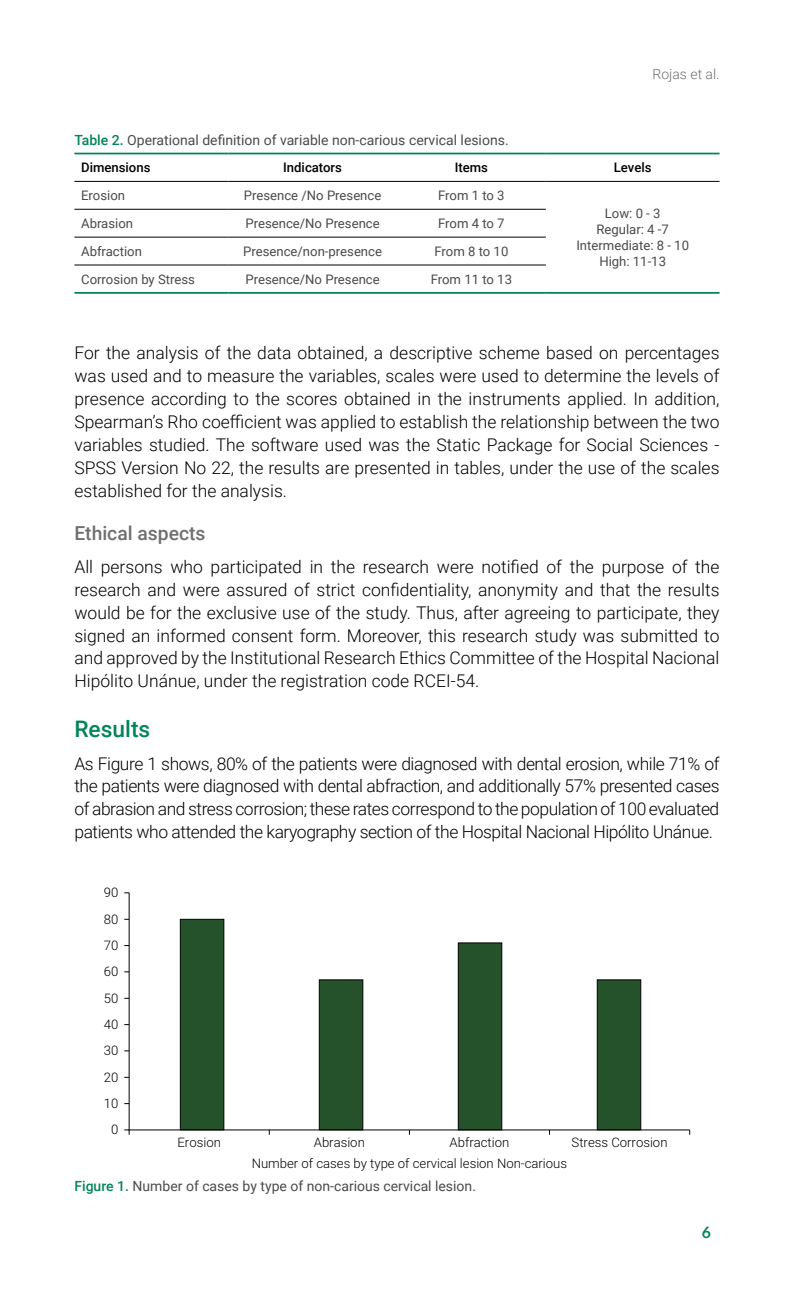
<style>
.page{position:relative;width:794px;height:1290px;background:#fff}
.page>*{position:absolute;margin:0;border:0;box-sizing:border-box;transform-origin:0 0}
.t1{font:500 22.75px "Roboto";color:#02855b}
.t2{font:500 19.25px "Roboto";color:#706f6f}
.t3{font:300 17.5px/22.9px "Roboto";color:#000;text-align:justify}
.t4{font:700 15.75px "Lato";color:#02855b}
.t5{font:14px "Roboto";color:#4a4a49}
.t6{font:300 14px "Roboto";color:#706f6f}
.t7{font:13.12px/15.8px "Roboto";color:#4a4a49;text-align:center}
.t8{font:300 13.12px "Roboto";color:#000}
.t9{font:500 13.12px "Roboto";color:#000}
.s1{font-weight:500;color:#02855b}
</style>
<div class="page">
<hr style="left:74px;top:181px;width:154px;height:1px;background:#000">
<hr style="left:228px;top:181px;width:169px;height:1px;background:#000">
<hr style="left:397px;top:181px;width:149px;height:1px;background:#000">
<hr style="left:74px;top:209px;width:154px;height:1px;background:#000">
<hr style="left:228px;top:209px;width:169px;height:1px;background:#000">
<hr style="left:397px;top:209px;width:149px;height:1px;background:#000">
<hr style="left:74px;top:237px;width:154px;height:1px;background:#000">
<hr style="left:228px;top:237px;width:169px;height:1px;background:#000">
<hr style="left:397px;top:237px;width:149px;height:1px;background:#000">
<hr style="left:74px;top:153px;width:154px;height:1px;background:#02855b">
<hr style="left:228px;top:153px;width:169px;height:1px;background:#02855b">
<hr style="left:397px;top:153px;width:149px;height:1px;background:#02855b">
<hr style="left:546px;top:153px;width:173px;height:1px;background:#02855b">
<hr style="left:546px;top:181px;width:173px;height:1px;background:#000">
<hr style="left:546px;top:292px;width:173px;height:2px;background:#02855b">
<hr style="left:74px;top:265px;width:154px;height:1px;background:#000">
<hr style="left:228px;top:265px;width:169px;height:1px;background:#000">
<hr style="left:397px;top:265px;width:149px;height:1px;background:#000">
<hr style="left:74px;top:292px;width:154px;height:2px;background:#02855b">
<hr style="left:228px;top:292px;width:169px;height:2px;background:#02855b">
<hr style="left:397px;top:292px;width:149px;height:2px;background:#02855b">
<svg style="left:179px;top:918px;width:462px;height:213px"></svg>
<hr style="left:129px;top:893px;width:1px;height:237px;background:#000">
<hr style="left:129px;top:1129px;width:560px;height:1px;background:#000">
<svg style="left:124px;top:1129px;width:6px;height:6px"></svg>
<p class="t6" style="left:652px;top:64px;width:69px">Rojas et al.</p>
<p class="t5" style="left:74px;top:131px;width:436px"><span class="s1">Table 2.</span> Operational definition of variable non-carious cervical lesions.</p>
<p class="t9" style="left:81px;top:158px;width:71px">Dimensions</p>
<p class="t9" style="left:283px;top:158px;width:60px">Indicators</p>
<p class="t9" style="left:455px;top:158px;width:35px">Items</p>
<p class="t9" style="left:614px;top:158px;width:39px">Levels</p>
<p class="t7" style="left:81px;top:187px;width:45px">Erosion</p>
<p class="t7" style="left:244px;top:187px;width:139px">Presence /No Presence</p>
<p class="t7" style="left:438px;top:187px;width:68px">From 1 to 3</p>
<p class="t7" style="left:576px;top:205px;width:114px">Low: 0 - 3<br>Regular: 4 -7<br>Intermediate: 8 - 10<br>High: 11-13</p>
<p class="t7" style="left:81px;top:215px;width:53px">Abrasion</p>
<p class="t7" style="left:245px;top:215px;width:136px">Presence/No Presence</p>
<p class="t7" style="left:438px;top:215px;width:68px">From 4 to 7</p>
<p class="t7" style="left:81px;top:243px;width:62px">Abfraction</p>
<p class="t7" style="left:243px;top:243px;width:140px">Presence/non-presence</p>
<p class="t7" style="left:434px;top:243px;width:75px">From 8 to 10</p>
<p class="t7" style="left:81px;top:271px;width:115px">Corrosion by Stress</p>
<p class="t7" style="left:245px;top:271px;width:136px">Presence/No Presence</p>
<p class="t7" style="left:431px;top:271px;width:83px">From 11 to 13</p>
<p class="t3" style="left:74px;top:341px;width:646px">For the analysis of the data obtained, a descriptive scheme based on percentages was used and to measure the variables, scales were used to determine the levels of presence according to the scores obtained in the instruments applied. In addition, Spearman’s Rho coefficient was applied to establish the relationship between the two variables studied. The software used was the Static Package for Social Sciences - SPSS Version No 22, the results are presented in tables, under the use of the scales established for the analysis.</p>
<p class="t2" style="left:74px;top:519px;width:132px">Ethical aspects</p>
<p class="t3" style="left:74px;top:554px;width:646px">All persons who participated in the research were notified of the purpose of the research and were assured of strict confidentiality, anonymity and that the results would be for the exclusive use of the study. Thus, after agreeing to participate, they signed an informed consent form. Moreover, this research study was submitted to and approved by the Institutional Research Ethics Committee of the Hospital Nacional Hipólito Unánue, under the registration code RCEI-54.</p>
<h1 class="t1" style="left:74px;top:712px;width:77px">Results</h1>
<p class="t3" style="left:74px;top:751px;width:646px">As Figure 1 shows, 80% of the patients were diagnosed with dental erosion, while 71% of the patients were diagnosed with dental abfraction, and additionally 57% presented cases of abrasion and stress corrosion; these rates correspond to the population of 100 evaluated patients who attended the karyography section of the Hospital Nacional Hipólito Unánue.</p>
<p class="t8" style="left:104px;top:883px;width:16px">90</p>
<p class="t8" style="left:104px;top:910px;width:16px">80</p>
<p class="t8" style="left:104px;top:936px;width:16px">70</p>
<p class="t8" style="left:104px;top:962px;width:16px">60</p>
<p class="t8" style="left:104px;top:989px;width:16px">50</p>
<p class="t8" style="left:104px;top:1015px;width:16px">40</p>
<p class="t8" style="left:104px;top:1041px;width:16px">30</p>
<p class="t8" style="left:104px;top:1068px;width:16px">20</p>
<p class="t8" style="left:104px;top:1094px;width:16px">10</p>
<p class="t8" style="left:111px;top:1120px;width:9px">0</p>
<p class="t8" style="left:177px;top:1133px;width:45px">Erosion</p>
<p class="t8" style="left:314px;top:1133px;width:53px">Abrasion</p>
<p class="t8" style="left:449px;top:1133px;width:61px">Abfraction</p>
<p class="t8" style="left:571px;top:1133px;width:97px">Stress Corrosion</p>
<p class="t8" style="left:252px;top:1154px;width:317px">Number of cases by type of cervical lesion Non-carious</p>
<p class="t5" style="left:74px;top:1176px;width:403px"><span class="s1">Figure 1.</span> Number of cases by type of non-carious cervical lesion.</p>
<p class="t4" style="left:701px;top:1223px;width:11px">6</p>
</div>
